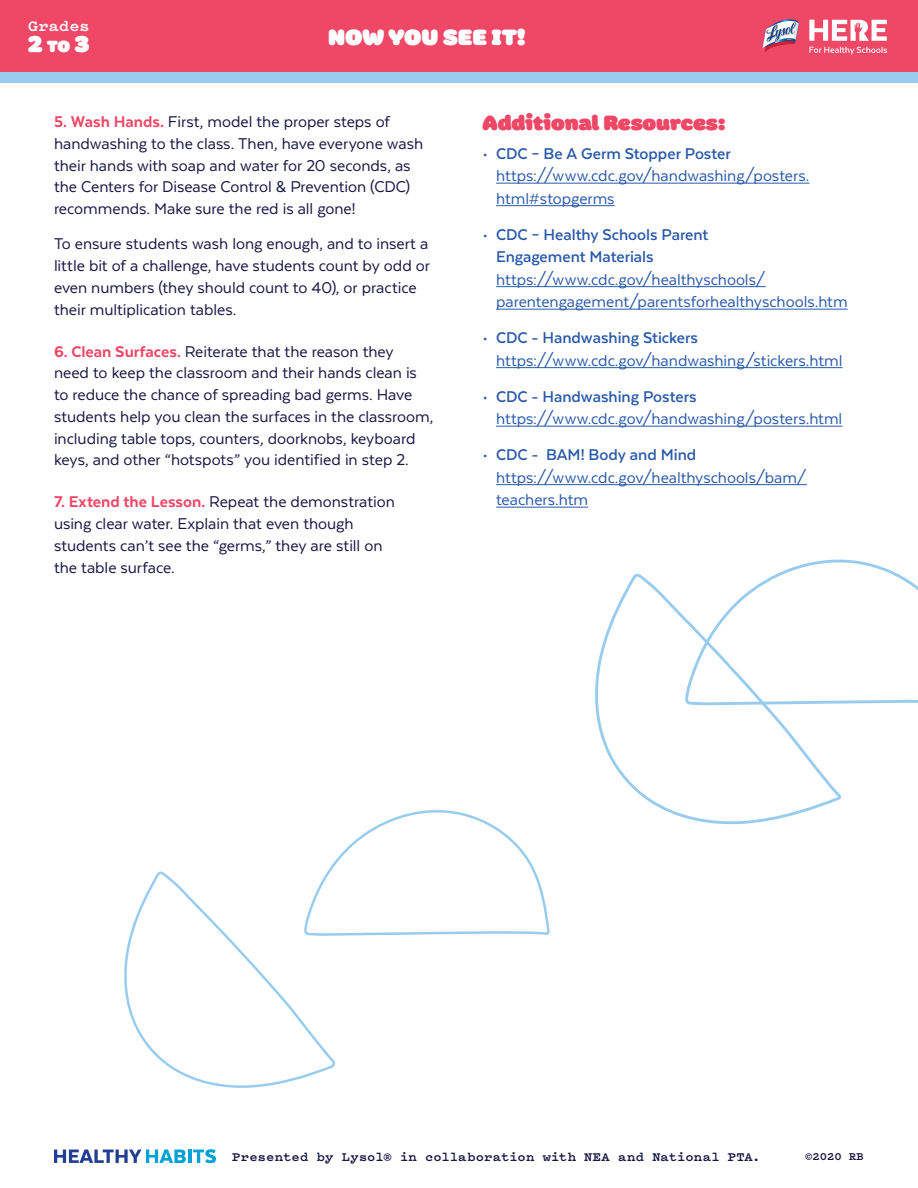
<style>
.page{position:relative;width:918px;height:1188px;background:#fff}
.page>*{position:absolute;margin:0;border:0;box-sizing:border-box;transform-origin:0 0}
.t1{font:22.5px "Colette Ultra Jumbo";color:#fff}
.t2{font:21px "Colette Ultra Jumbo";color:#ef4867}
.t3{font:18px/21.8px "Texta";letter-spacing:-.005em;color:#181643}
.t4{font:18px/22.5px "Texta";letter-spacing:-.005em;color:#2959a9}
.t5{font:700 18px/22.5px "Texta";letter-spacing:-.005em;color:#2959a9}
.t6{font:700 16.5px "Pitch";letter-spacing:.015em;color:#fff}
.t7{font:700 13.5px "Pitch";letter-spacing:.015em;color:#181643}
.t8{font:700 12px "Pitch";color:#181643}
.s1{font-size:16.5px}
.s2{font-weight:800;color:#ef4867}
.s3{font-weight:700}
.s4{font-weight:400}
</style>
<div class="page">
<div style="left:0;top:0;width:918px;height:74px;background:#ef4867"></div>
<svg style="left:809px;top:20px;width:78px;height:21px"></svg>
<svg style="left:809px;top:47px;width:78px;height:7px"></svg>
<svg style="left:762px;top:19px;width:37px;height:34px"></svg>
<div style="left:0;top:72px;width:918px;height:11px;background:#97ccef"></div>
<hr style="left:496px;top:183px;width:313px;height:1px;background:#2959a9">
<hr style="left:496px;top:205px;width:119px;height:1px;background:#2959a9">
<hr style="left:496px;top:286px;width:270px;height:1px;background:#2959a9">
<hr style="left:496px;top:309px;width:352px;height:1px;background:#2959a9">
<hr style="left:496px;top:367px;width:347px;height:1px;background:#2959a9">
<hr style="left:496px;top:426px;width:346px;height:1px;background:#2959a9">
<hr style="left:496px;top:484px;width:311px;height:1px;background:#2959a9">
<hr style="left:496px;top:507px;width:92px;height:1px;background:#2959a9">
<svg style="left:595px;top:573px;width:246px;height:251px"></svg>
<svg style="left:684px;top:560px;width:234px;height:147px"></svg>
<svg style="left:328px;top:810px;width:222px;height:126px"></svg>
<svg style="left:124px;top:871px;width:212px;height:217px"></svg>
<svg style="left:54px;top:1149px;width:162px;height:14px"></svg>
<p class="t6" style="left:28px;top:15px;width:63px">Grades</p>
<p class="t1" style="left:28px;top:27px;width:63px">2 <span class="s1">TO</span> 3</p>
<p class="t1" style="left:328px;top:20px;width:200px">NOW YOU SEE IT!</p>
<p class="t3" style="left:54px;top:111px;width:371px"><span class="s2">5. Wash Hands.</span> First, model the proper steps of handwashing to the class. Then, have everyone wash their hands with soap and water for 20 seconds, as the Centers for Disease Control &amp; Prevention (CDC) recommends. Make sure the red is all gone!</p>
<p class="t3" style="left:54px;top:233px;width:377px">To ensure students wash long enough, and to insert a little bit of a challenge, have students count by odd or even numbers (they should count to 40), or practice their multiplication tables.</p>
<p class="t3" style="left:54px;top:340px;width:381px"><span class="s2">6. Clean Surfaces.</span> Reiterate that the reason they need to keep the classroom and their hands clean is to reduce the chance of spreading bad germs. Have students help you clean the surfaces in the classroom, including table tops, counters, doorknobs, keyboard keys, and other “hotspots” you identified in step 2.</p>
<p class="t3" style="left:54px;top:491px;width:342px"><span class="s2">7. Extend the Lesson.</span> Repeat the demonstration using clear water. Explain that even though students can’t see the “germs,” they are still on the table surface.</p>
<p class="t2" style="left:483px;top:106px;width:245px">Additional Resources:</p>
<p class="t4" style="left:496px;top:142px;width:315px;text-indent:-14px">• <span class="s3">CDC – Be A Germ Stopper Poster </span>https://www.cdc.gov/handwashing/posters. html#stopgerms</p>
<p class="t5" style="left:496px;top:223px;width:214px;text-indent:-14px"><span class="s4">•</span> CDC – Healthy Schools Parent<br>Engagement Materials</p>
<p class="t4" style="left:496px;top:268px;width:353px">https://www.cdc.gov/healthyschools/ parentengagement/parentsforhealthyschools.htm</p>
<p class="t4" style="left:496px;top:327px;width:348px;text-indent:-14px">• <span class="s3">CDC - Handwashing Stickers </span>https://www.cdc.gov/handwashing/stickers.html</p>
<p class="t4" style="left:496px;top:385px;width:348px;text-indent:-14px">• <span class="s3">CDC - Handwashing Posters </span>https://www.cdc.gov/handwashing/posters.html</p>
<p class="t4" style="left:496px;top:444px;width:312px;text-indent:-14px">• <span class="s3">CDC - BAM! Body and Mind </span>https://www.cdc.gov/healthyschools/bam/ teachers.htm</p>
<p class="t7" style="left:232px;top:1147px;width:530px">Presented by Lysol® in collaboration with NEA and National PTA.</p>
<p class="t8" style="left:805px;top:1148px;width:60px">©2020 RB</p>
</div>
